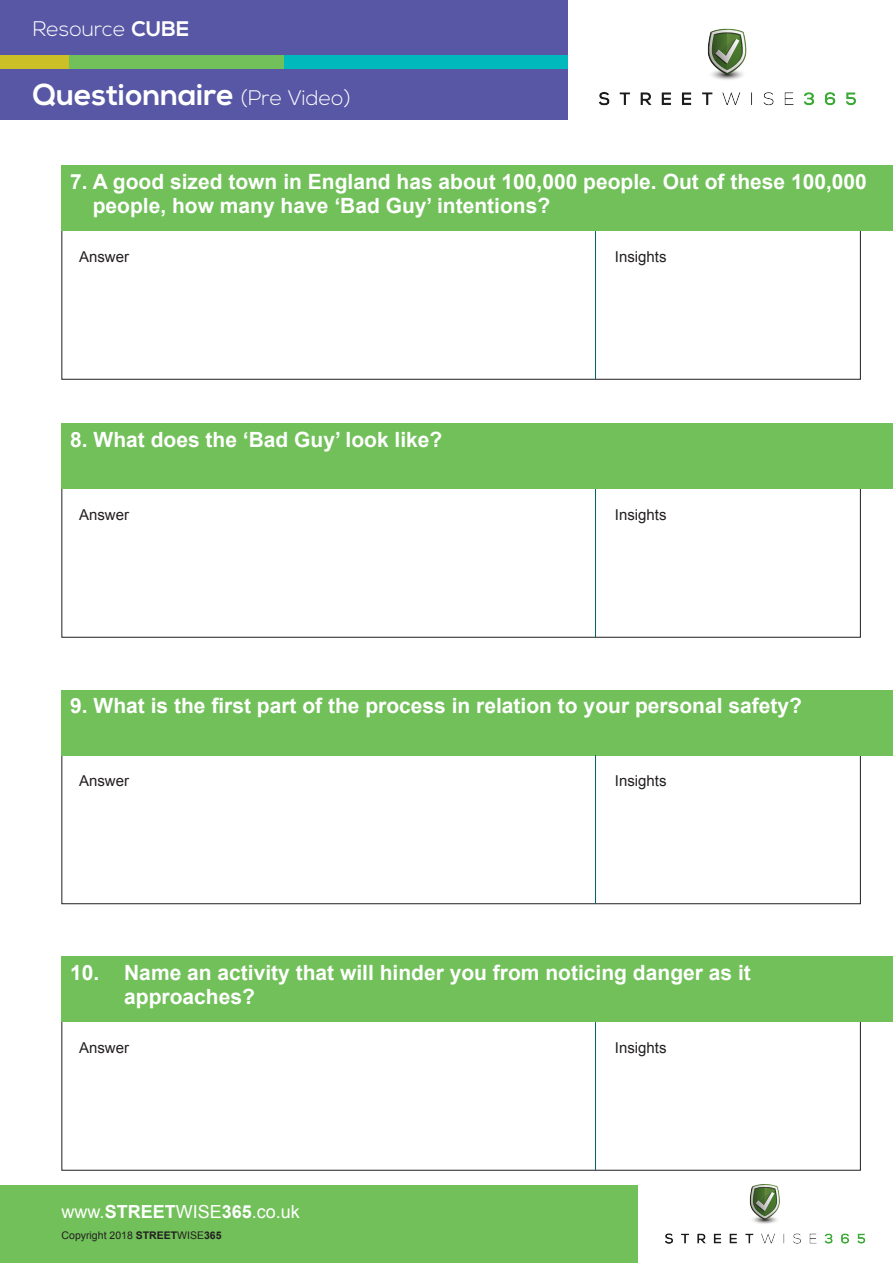
<style>
.page{position:relative;width:893px;height:1263px;background:#fff}
.page>*{position:absolute;margin:0;border:0;box-sizing:border-box;transform-origin:0 0}
.t1{font:700 30px "Nexa";color:#fff}
.t2{font:700 21px/24px "Arial";color:#fff}
.t3{font:300 21px "Nexa";color:#fff}
.t4{font:18px "Arial";color:#fff}
.t5{font:15px "Arial";color:#231f20}
.t6{font:10.5px "Arial";color:#231f20}
.s1{font-weight:700}
.s2{font-weight:300;font-size:21px}
</style>
<div class="page">
<div style="left:0;top:69px;width:568px;height:51px;background:#5757a5"></div>
<div style="left:0;top:55px;width:69px;height:14px;background:#cbc127"></div>
<div style="left:284px;top:55px;width:284px;height:14px;background:#00b9bd"></div>
<div style="left:69px;top:55px;width:215px;height:14px;background:#71c059"></div>
<div style="left:0;top:0;width:568px;height:54px;background:#5757a5"></div>
<div style="left:0;top:1185px;width:638px;height:78px;background:#71c059"></div>
<div style="left:62px;top:165px;width:831px;height:66px;background:#71c059"></div>
<div style="left:62px;top:423px;width:831px;height:66px;background:#71c059"></div>
<div style="left:62px;top:690px;width:831px;height:65px;background:#71c059"></div>
<div style="left:62px;top:956px;width:831px;height:66px;background:#71c059"></div>
<img style="left:599px;top:28px;width:257px;height:78px">
<img style="left:665px;top:1184px;width:201px;height:60px">
<hr style="left:595px;top:231px;width:1px;height:148px;background:#006169">
<hr style="left:595px;top:489px;width:1px;height:148px;background:#006169">
<hr style="left:595px;top:755px;width:1px;height:148px;background:#006169">
<hr style="left:595px;top:1022px;width:1px;height:148px;background:#006169">
<p class="t3" style="left:33px;top:17px;width:158px">Resource <span class="s1">CUBE</span></p>
<p class="t1" style="left:33px;top:78px;width:320px">Questionnaire <span class="s2">(Pre Video)</span></p>
<p class="t2" style="left:93px;top:170px;width:776px;text-indent:-23px">7. A good sized town in England has about 100,000 people. Out of these 100,000 people, how many have ‘Bad Guy’ intentions?</p>
<p class="t5" style="left:79px;top:247px;width:52px">Answer</p>
<p class="t5" style="left:615px;top:247px;width:53px">Insights</p>
<p class="t2" style="left:70px;top:428px;width:374px">8. What does the ‘Bad Guy’ look like?</p>
<p class="t5" style="left:79px;top:505px;width:52px">Answer</p>
<p class="t5" style="left:615px;top:505px;width:53px">Insights</p>
<p class="t2" style="left:70px;top:695px;width:733px">9. What is the first part of the process in relation to your personal safety?</p>
<p class="t5" style="left:79px;top:771px;width:52px">Answer</p>
<p class="t5" style="left:615px;top:771px;width:53px">Insights</p>
<p class="t2" style="left:124px;top:961px;width:628px;text-indent:-54px">10. Name an activity that will hinder you from noticing danger as it approaches?</p>
<p class="t5" style="left:79px;top:1038px;width:52px">Answer</p>
<p class="t5" style="left:615px;top:1038px;width:53px">Insights</p>
<p class="t4" style="left:62px;top:1200px;width:240px">www.<span class="s1">STREET</span>WISE<span class="s1">365</span>.co.uk</p>
<p class="t6" style="left:62px;top:1229px;width:161px">Copyright 2018 <span class="s1">STREET</span>WISE<span class="s1">365</span></p>
</div>
